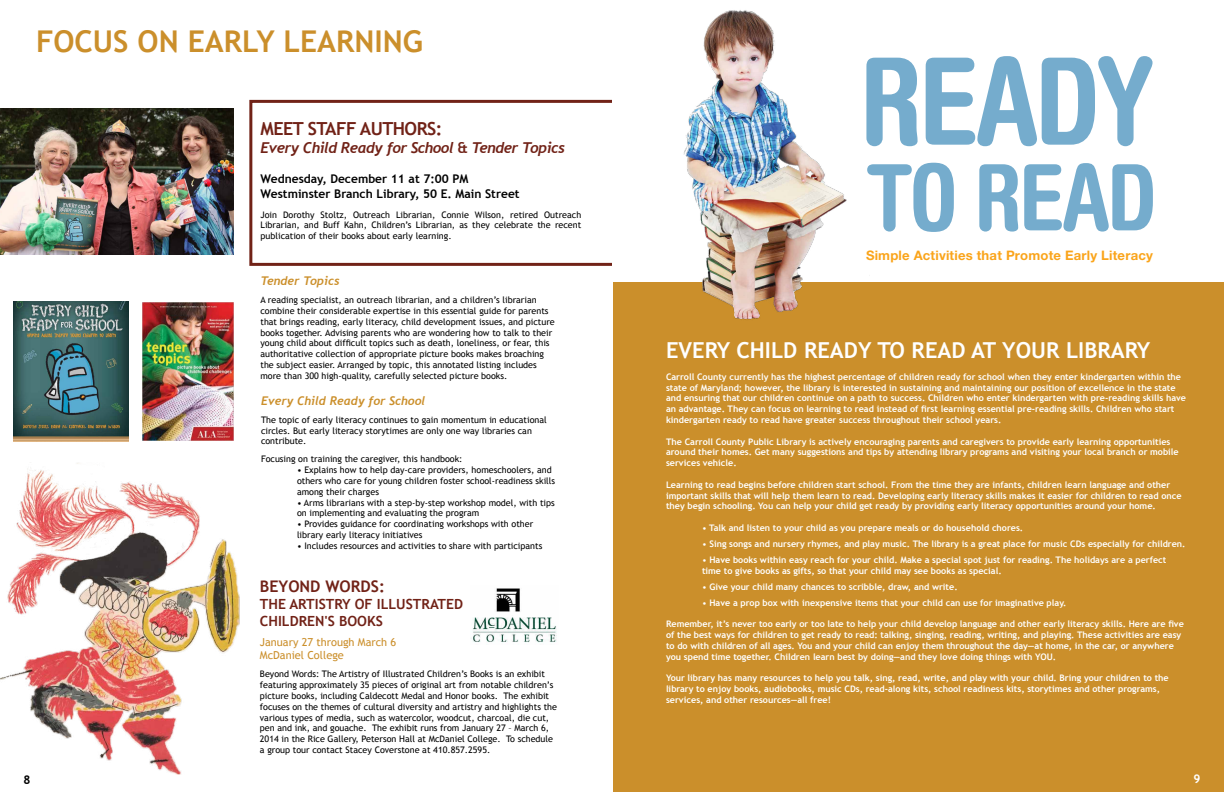
<style>
.page{position:relative;width:1224px;height:792px;background:#fff}
.page>*{position:absolute;margin:0;border:0;box-sizing:border-box;transform-origin:0 0}
.t1{font:700 condensed 120.9px "Helvetica Rounded LT Std";letter-spacing:-.03em;color:#75accd}
.t2{font:700 condensed 91.8px "Helvetica Rounded LT Std";letter-spacing:-.03em;color:#75accd}
.t3{font:700 30px "Trebuchet MS";color:#cb8f2b}
.t4{font:700 22px "Trebuchet MS";color:#fff}
.t5{font:700 18px "Trebuchet MS";letter-spacing:-.03em;color:#712217}
.t6{font:700 16px "Trebuchet MS";color:#712217}
.t7{font:italic 700 15px "Trebuchet";letter-spacing:-.03em;color:#712217}
.t8{font:700 14px "Trebuchet MS";color:#712217}
.t9{font:700 13.1px "Helvetica Neue LT Std";letter-spacing:.015em;color:#faa41a}
.t10{font:700 12px/15px "Trebuchet MS";color:#000}
.t11{font:italic 700 12px "Trebuchet";color:#cb8f2b}
.t12{font:700 12px "Trebuchet MS";color:#fff}
.t13{font:11px/13.2px "Trebuchet MS";color:#cb8f2b}
.t14{font:700 9px/10.8px "Trebuchet MS";color:#fff}
.t15{font:9px/10.8px "Trebuchet MS";color:#000}
.s1{font-family:"Trebuchet MS";font-style:normal}
.s2{font-weight:400}
</style>
<div class="page">
<div style="left:613px;top:283px;width:611px;height:509px;background:#cb8f2b"></div>
<img style="left:0;top:109px;width:233px;height:146px">
<div style="left:249px;top:100px;width:405px;height:166px;border:3px solid #712217"></div>
<div style="left:612px;top:78px;width:49px;height:199px;background:#fff"></div>
<img style="left:0;top:463px;width:239px;height:312px">
<img style="left:471px;top:588px;width:86px;height:55px">
<img style="left:674px;top:10px;width:215px;height:310px">
<img style="left:14px;top:302px;width:115px;height:139px">
<img style="left:142px;top:302px;width:92px;height:139px">
<h3 class="t3" style="left:36px;top:22px;width:283px">Focus on Early Learning</h3>
<h3 class="t5" style="left:261px;top:117px;width:24px">Meet</h3>
<h3 class="t5" style="left:308px;top:117px;width:11px">staff</h3>
<h3 class="t5" style="left:360px;top:117px;width:84px">Authors:</h3>
<h3 class="t7" style="left:261px;top:138px;width:306px">Every Child Ready for School <span class="s1">&amp;</span> Tender Topics</h3>
<h3 class="t10" style="left:261px;top:171px;width:261px">Wednesday, December 11 at 7:00 PM<br>Westminster Branch Library, 50 E. Main Street</h3>
<p class="t15" style="left:261px;top:209px;width:322px;text-align:justify">Join Dorothy Stoltz, Outreach Librarian, Connie Wilson, retired Outreach Librarian, and Buff Kahn, Children’s Librarian, as they celebrate the recent publication of their books about early learning.</p>
<h3 class="t11" style="left:260px;top:274px;width:81px">Tender Topics</h3>
<p class="t15" style="left:260px;top:295px;width:296px">A reading specialist, an outreach librarian, and a children’s librarian combine their considerable expertise in this essential guide for parents that brings reading, early literacy, child development issues, and picture books together. Advising parents who are wondering how to talk to their young child about difficult topics such as death, loneliness, or fear, this authoritative collection of appropriate picture books makes broaching the subject easier. Arranged by topic, this annotated listing includes more than 300 high-quality, carefully selected picture books.</p>
<h3 class="t11" style="left:261px;top:393px;width:166px">Every Child Ready for School</h3>
<p class="t15" style="left:261px;top:414px;width:287px">The topic of early literacy continues to gain momentum in educational circles. But early literacy storytimes are only one way libraries can contribute.</p>
<p class="t15" style="left:261px;top:454px;width:203px">Focusing on training the caregiver, this handbook:</p>
<p class="t15" style="left:297px;top:465px;width:260px">• Explains how to help day-care providers, homeschoolers, and others who care for young children foster school-readiness skills among their charges</p>
<p class="t15" style="left:297px;top:497px;width:259px">• Arms librarians with a step-by-step workshop model, with tips on implementing and evaluating the program</p>
<p class="t15" style="left:297px;top:519px;width:238px">• Provides guidance for coordinating workshops with other library early literacy initiatives</p>
<p class="t15" style="left:297px;top:540px;width:247px">• Includes resources and activities to share with participants</p>
<h3 class="t6" style="left:260px;top:577px;width:126px">Beyond Words:</h3>
<h3 class="t8" style="left:260px;top:595px;width:47px">The Artistr</h3>
<h3 class="t8" style="left:342px;top:595px;width:73px">y of Illustrated</h3>
<h3 class="t8" style="left:260px;top:612px;width:18px">Children</h3>
<h3 class="t8" style="left:325px;top:612px;width:59px">'s Books</h3>
<p class="t13" style="left:260px;top:636px;width:138px">January 27 through March 6<br>McDaniel College</p>
<p class="t15" style="left:260px;top:669px;width:299px">Beyond Words: The Artistry of Illustrated Children’s Books is an exhibit featuring approximately 35 pieces of original art from notable children’s picture books, including Caldecott Medal and Honor books. The exhibit focuses on the themes of cultural diversity and artistry and highlights the various types of media, such as watercolor, woodcut, charcoal, die cut, pen and ink, and gouache. The exhibit runs from January 27 – March 6, 2014 in the Rice Gallery, Peterson Hall at McDaniel College. To schedule a group tour contact Stacey Coverstone at 410.857.2595.</p>
<h1 class="t1" style="left:860px;top:28px;width:296px">READY</h1>
<h2 class="t2" style="left:866px;top:142px;width:292px">TO READ</h2>
<h3 class="t9" style="left:866px;top:247px;width:288px">Simple Activities that Promote Early Literacy</h3>
<h3 class="t4" style="left:666px;top:337px;width:97px">Every Child</h3>
<h3 class="t4" style="left:804px;top:337px;width:28px">Read</h3>
<h3 class="t4" style="left:858px;top:337px;width:81px">y to Read</h3>
<h3 class="t4" style="left:971px;top:337px;width:120px">at Your Librar</h3>
<h3 class="t4" style="left:1137px;top:337px;width:15px">y</h3>
<p class="t14" style="left:666px;top:371px;width:522px">Carroll County currently has the highest percentage of children ready for school when they enter kindergarten within the state of Maryland; however, the library is interested in sustaining and maintaining our position of excellence in the state and ensuring that our children continue on a path to success. Children who enter kindergarten with pre-reading skills have an advantage. They can focus on learning to read instead of first learning essential pre-reading skills. Children who start kindergarten ready to read have greater success throughout their school years.</p>
<p class="t14" style="left:666px;top:436px;width:514px">The Carroll County Public Library is actively encouraging parents and caregivers to provide early learning opportunities around their homes. Get many suggestions and tips by attending library programs and visiting your local branch or mobile services vehicle.</p>
<p class="t14" style="left:666px;top:479px;width:517px">Learning to read begins before children start school. From the time they are infants, children learn language and other important skills that will help them learn to read. Developing early literacy skills makes it easier for children to read once they begin schooling. You can help your child get ready by providing early literacy opportunities around your home.</p>
<p class="t14" style="left:702px;top:522px;width:323px"><span class="s2">•</span> Talk and listen to your child as you prepare meals or do household chores.</p>
<p class="t14" style="left:702px;top:538px;width:485px"><span class="s2">•</span> Sing songs and nursery rhymes, and play music. The library is a great place for music CDs especially for children.</p>
<p class="t14" style="left:702px;top:554px;width:466px"><span class="s2">•</span> Have books within easy reach for your child. Make a special spot just for reading. The holidays are a perfect time to give books as gifts, so that your child may see books as special.</p>
<p class="t14" style="left:702px;top:581px;width:257px"><span class="s2">•</span> Give your child many chances to scribble, draw, and write.</p>
<p class="t14" style="left:702px;top:597px;width:366px"><span class="s2">•</span> Have a prop box with inexpensive items that your child can use for imaginative play.</p>
<p class="t14" style="left:666px;top:619px;width:519px">Remember, it’s never too early or too late to help your child develop language and other early literacy skills. Here are five of the best ways for children to get ready to read: talking, singing, reading, writing, and playing. These activities are easy to do with children of all ages. You and your child can enjoy them throughout the day—at home, in the car, or anywhere you spend time together. Children learn best by doing—and they love doing things with YOU</p>
<p class="t14" style="left:1053px;top:651px;width:5px">.</p>
<p class="t14" style="left:666px;top:673px;width:504px">Your library has many resources to help you talk, sing, read, write, and play with your child. Bring your children to the library to enjoy books, audiobooks, music CDs, read-along kits, school readiness kits, storytimes and other programs, services, and other resources—all free!</p>
<h3 class="t10" style="left:23px;top:772px;width:9px">8</h3>
<h3 class="t12" style="left:1193px;top:771px;width:9px">9</h3>
</div>
